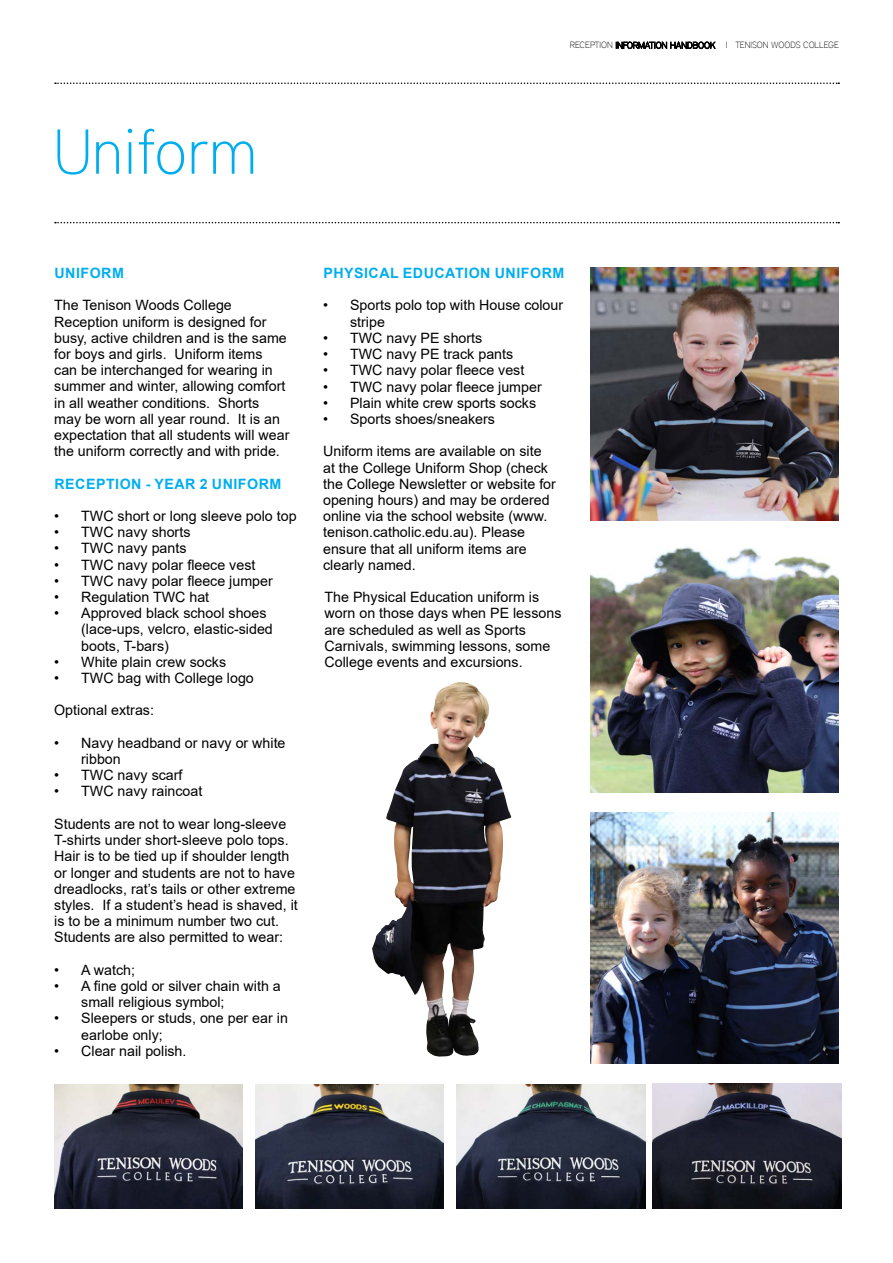
<style>
.page{position:relative;width:893px;height:1263px;background:#fff}
.page>*{position:absolute;margin:0;border:0;box-sizing:border-box;transform-origin:0 0}
.t1{font:100 63px "District";color:#00aeef}
.t2{font:14.25px/16.2px "Arial";color:#000}
.t3{font:700 14.25px "Arial";letter-spacing:.035em;color:#00aeef}
.t4{font:100 9px "District";color:#000}
</style>
<div class="page">
<img style="left:591px;top:547px;width:248px;height:245px">
<img style="left:591px;top:812px;width:248px;height:251px">
<img style="left:591px;top:268px;width:248px;height:253px">
<img style="left:372px;top:682px;width:139px;height:375px">
<svg style="left:55px;top:82px;width:784px;height:2px"></svg>
<svg style="left:55px;top:222px;width:784px;height:1px"></svg>
<img style="left:54px;top:1084px;width:189px;height:125px">
<img style="left:255px;top:1084px;width:189px;height:125px">
<img style="left:456px;top:1084px;width:189px;height:125px">
<img style="left:652px;top:1083px;width:189px;height:126px">
<h1 class="t1" style="left:54px;top:115px;width:205px">Uniform</h1>
<p class="t4" style="left:570px;top:40px;width:271px">RECEPTION INFORMATION HANDBOOK I TENISON WOODS COLLEGE</p>
<p class="t3" style="left:54px;top:263px;width:71px">UNIFORM</p>
<p class="t2" style="left:54px;top:297px;width:237px">The Tenison Woods College Reception uniform is designed for busy, active children and is the same for boys and girls. Uniform items<br>can be interchanged for wearing in summer and winter, allowing comfort in all weather conditions. Shorts may be worn all year round. It is an expectation that all students will wear the uniform correctly and with pride.</p>
<p class="t3" style="left:54px;top:474px;width:228px">RECEPTION - YEAR 2 UNIFORM</p>
<p class="t2" style="left:54px;top:508px;width:244px">• TWC short or long sleeve polo top</p>
<p class="t2" style="left:54px;top:524px;width:138px">• TWC navy shorts</p>
<p class="t2" style="left:54px;top:540px;width:134px">• TWC navy pants</p>
<p class="t2" style="left:54px;top:556px;width:203px">• TWC navy polar fleece vest</p>
<p class="t2" style="left:54px;top:573px;width:220px">• TWC navy polar fleece jumper</p>
<p class="t2" style="left:54px;top:589px;width:157px">• Regulation TWC hat</p>
<p class="t2" style="left:81px;top:605px;width:193px;text-indent:-27px">• Approved black school shoes (lace-ups, velcro, elastic-sided boots, T-bars)</p>
<p class="t2" style="left:54px;top:654px;width:173px">• White plain crew socks</p>
<p class="t2" style="left:54px;top:670px;width:201px">• TWC bag with College logo</p>
<p class="t2" style="left:54px;top:702px;width:101px">Optional extras:</p>
<p class="t2" style="left:81px;top:735px;width:206px;text-indent:-27px">• Navy headband or navy or white ribbon</p>
<p class="t2" style="left:54px;top:767px;width:130px">• TWC navy scarf</p>
<p class="t2" style="left:54px;top:783px;width:150px">• TWC navy raincoat</p>
<p class="t2" style="left:54px;top:816px;width:245px">Students are not to wear long-sleeve T-shirts under short-sleeve polo tops.<br>Hair is to be tied up if shoulder length or longer and students are not to have dreadlocks, rat’s tails or other extreme styles. If a student’s head is shaved, it is to be a minimum number two cut.<br>Students are also permitted to wear:</p>
<p class="t2" style="left:54px;top:961px;width:82px">• A watch;</p>
<p class="t2" style="left:81px;top:978px;width:201px;text-indent:-27px">• A fine gold or silver chain with a small religious symbol;</p>
<p class="t2" style="left:81px;top:1010px;width:208px;text-indent:-27px">• Sleepers or studs, one per ear in earlobe only;</p>
<p class="t2" style="left:54px;top:1042px;width:134px">• Clear nail polish.</p>
<p class="t3" style="left:323px;top:263px;width:242px">PHYSICAL EDUCATION UNIFORM</p>
<p class="t2" style="left:350px;top:297px;width:215px;text-indent:-27px">• Sports polo top with House colour stripe</p>
<p class="t2" style="left:323px;top:330px;width:161px">• TWC navy PE shorts</p>
<p class="t2" style="left:323px;top:346px;width:192px">• TWC navy PE track pants</p>
<p class="t2" style="left:323px;top:362px;width:203px">• TWC navy polar fleece vest</p>
<p class="t2" style="left:323px;top:378px;width:220px">• TWC navy polar fleece jumper</p>
<p class="t2" style="left:323px;top:394px;width:215px">• Plain white crew sports socks</p>
<p class="t2" style="left:323px;top:411px;width:173px">• Sports shoes/sneakers</p>
<p class="t2" style="left:323px;top:443px;width:234px">Uniform items are available on site at the College Uniform Shop (check the College Newsletter or website for opening hours) and may be ordered online via the school website (www. tenison.catholic.edu.au). Please ensure that all uniform items are clearly named.</p>
<p class="t2" style="left:325px;top:589px;width:238px">The Physical Education uniform is worn on those days when PE lessons are scheduled as well as Sports Carnivals, swimming lessons, some College events and excursions.</p>
</div>
